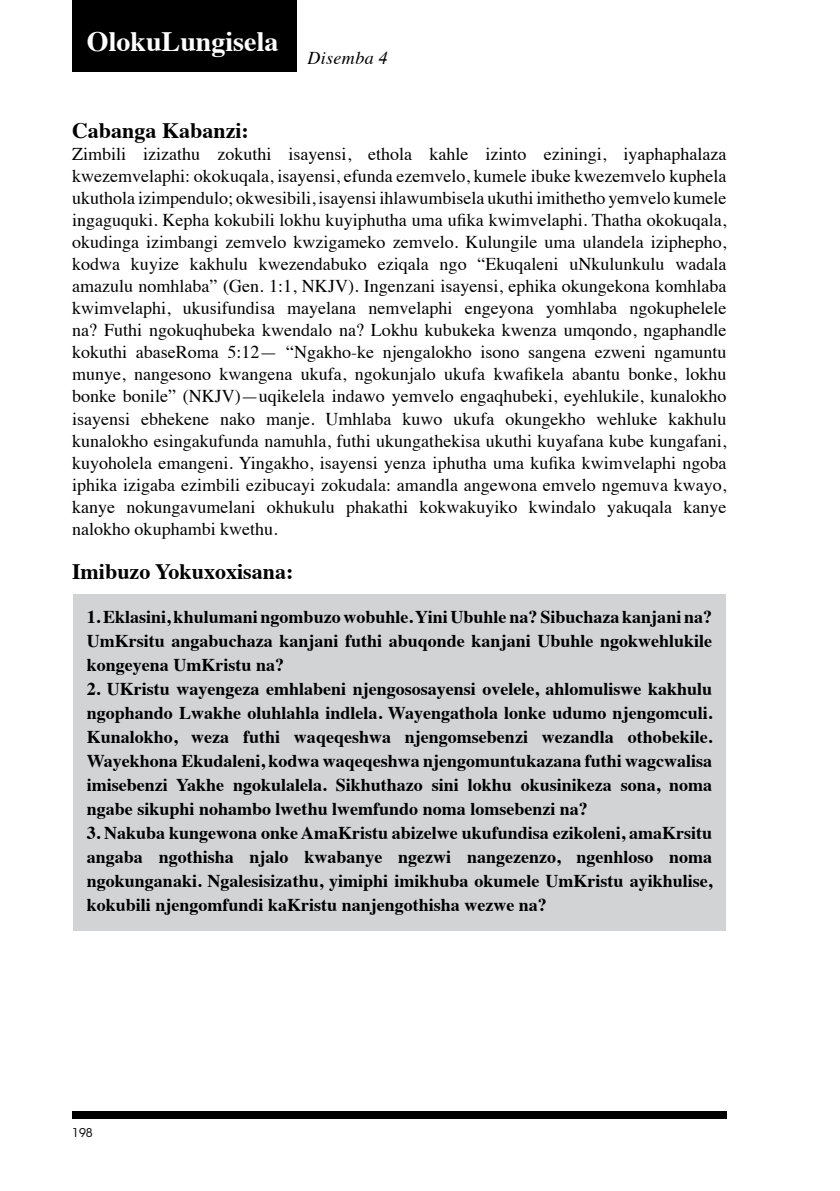
<style>
.page{position:relative;width:840px;height:1191px;background:#fff}
.page>*{position:absolute;margin:0;border:0;box-sizing:border-box;transform-origin:0 0}
.t1{font:700 28px "Times";color:#fff}
.t2{font:700 22px "Times";color:#000}
.t3{font:18px/22px "Times";color:#000;text-align:justify}
.t4{font:700 18px/24px "Times";color:#000;text-align:justify}
.t5{font:italic 18px "Times";letter-spacing:.02em;color:#000}
.t6{font:12px "ITC Avant Garde Std";color:#000}
</style>
<div class="page">
<div style="left:72px;top:1111px;width:654px;height:8px;background:#000"></div>
<div style="left:72px;top:0;width:225px;height:71px;background:#000"></div>
<div style="left:73px;top:594px;width:652px;height:336px;background:#d1d3d4"></div>
<h1 class="t1" style="left:87px;top:15px;width:193px">OlokuLungisela</h1>
<p class="t5" style="left:307px;top:42px;width:82px">Disemba 4</p>
<p class="t2" style="left:72px;top:110px;width:178px">Cabanga Kabanzi:</p>
<p class="t3" style="left:72px;top:142px;width:655px">Zimbili izizathu zokuthi isayensi, ethola kahle izinto eziningi, iyaphaphalaza kwezemvelaphi: okokuqala, isayensi, efunda ezemvelo, kumele ibuke kwezemvelo kuphela ukuthola izimpendulo; okwesibili, isayensi ihlawumbisela ukuthi imithetho yemvelo kumele ingaguquki. Kepha kokubili lokhu kuyiphutha uma ufika kwimvelaphi. Thatha okokuqala, okudinga izimbangi zemvelo kwzigameko zemvelo. Kulungile uma ulandela iziphepho, kodwa kuyize kakhulu kwezendabuko eziqala ngo “Ekuqaleni uNkulunkulu wadala amazulu nomhlaba” (Gen. 1:1, NKJV). Ingenzani isayensi, ephika okungekona komhlaba kwimvelaphi, ukusifundisa mayelana nemvelaphi engeyona yomhlaba ngokuphelele na? Futhi ngokuqhubeka kwendalo na? Lokhu kubukeka kwenza umqondo, ngaphandle kokuthi abaseRoma 5:12— “Ngakho-ke njengalokho isono sangena ezweni ngamuntu munye, nangesono kwangena ukufa, ngokunjalo ukufa kwafikela abantu bonke, lokhu bonke bonile” (NKJV)—uqikelela indawo yemvelo engaqhubeki, eyehlukile, kunalokho isayensi ebhekene nako manje. Umhlaba kuwo ukufa okungekho wehluke kakhulu kunalokho esingakufunda namuhla, futhi ukungathekisa ukuthi kuyafana kube kungafani, kuyoholela emangeni. Yingakho, isayensi yenza iphutha uma kufika kwimvelaphi ngoba iphika izigaba ezimbili ezibucayi zokudala: amandla angewona emvelo ngemuva kwayo, kanye nokungavumelani okhukulu phakathi kokwakuyiko kwindalo yakuqala kanye nalokho okuphambi kwethu.</p>
<p class="t2" style="left:72px;top:550px;width:223px">Imibuzo Yokuxoxisana:</p>
<p class="t4" style="left:87px;top:602px;width:626px">1. Eklasini, khulumani ngombuzo wobuhle. Yini Ubuhle na? Sibuchaza kanjani na?<br>UmKrsitu angabuchaza kanjani futhi abuqonde kanjani Ubuhle ngokwehlukile kongeyena UmKristu na?</p>
<p class="t4" style="left:87px;top:674px;width:626px">2. UKristu wayengeza emhlabeni njengososayensi ovelele, ahlomuliswe kakhulu ngophando Lwakhe oluhlahla indlela. Wayengathola lonke udumo njengomculi.<br>Kunalokho, weza futhi waqeqeshwa njengomsebenzi wezandla othobekile.<br>Wayekhona Ekudaleni, kodwa waqeqeshwa njengomuntukazana futhi wagcwalisa imisebenzi Yakhe ngokulalela. Sikhuthazo sini lokhu okusinikeza sona, noma ngabe sikuphi nohambo lwethu lwemfundo noma lomsebenzi na?</p>
<p class="t4" style="left:87px;top:818px;width:626px">3. Nakuba kungewona onke AmaKristu abizelwe ukufundisa ezikoleni, amaKrsitu angaba ngothisha njalo kwabanye ngezwi nangezenzo, ngenhloso noma ngokunganaki. Ngalesisizathu, yimiphi imikhuba okumele UmKristu ayikhulise, kokubili njengomfundi kaKristu nanjengothisha wezwe na?</p>
<p class="t6" style="left:72px;top:1125px;width:22px">198</p>
</div>
